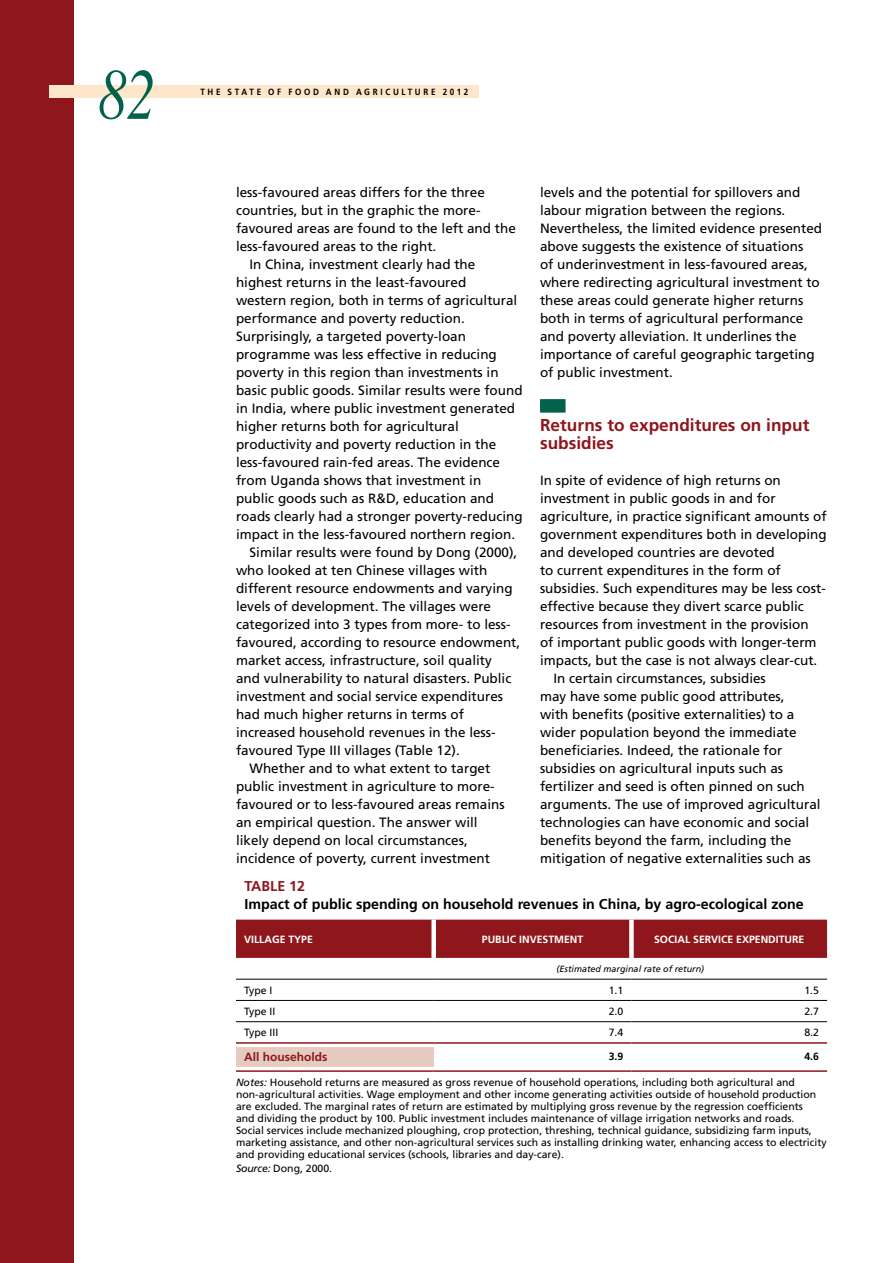
<style>
.page{position:relative;width:893px;height:1263px;background:#fff}
.page>*{position:absolute;margin:0;border:0;box-sizing:border-box;transform-origin:0 0}
.t1{font:italic 72px "Times";color:#00624b;scale:.8 1}
.t2{font:700 17.25px/18px "Frutiger LT Std";color:#8f161b}
.t3{font:700 14.25px "Frutiger LT Std";color:#000}
.t4{font:700 14.25px "Frutiger LT Std";color:#8f161b}
.t5{font:13.5px/18px "Frutiger LT Std";color:#000}
.t6{font:700 12px "Frutiger LT Std";color:#8f161b}
.t7{font:10.5px/12px "Frutiger LT Std";color:#000}
.t8{font:700 10.5px "Frutiger LT Std";color:#fff}
.t9{font:700 10.5px "Frutiger LT Std";color:#000}
.t10{font:700 9px "Frutiger LT Std";letter-spacing:.315em;color:#000;scale:.9 1}
.t11{font:italic 9px "Frutiger LT Std";color:#000}
.s1{font-style:italic}
</style>
<div class="page">
<div style="left:0;top:0;width:74px;height:1263px;background:#8f161b"></div>
<div style="left:49px;top:85px;width:429px;height:13px;background:#fde6ca"></div>
<div style="left:540px;top:399px;width:26px;height:14px;background:#00624b"></div>
<div style="left:236px;top:920px;width:591px;height:38px;background:#8f161b"></div>
<div style="left:236px;top:1047px;width:198px;height:19px;background:#e6ccc0"></div>
<hr style="left:236px;top:979px;width:198px;height:1px;background:#000">
<hr style="left:434px;top:979px;width:197px;height:1px;background:#000">
<hr style="left:631px;top:979px;width:196px;height:1px;background:#000">
<hr style="left:236px;top:1000px;width:198px;height:1px;background:#000">
<hr style="left:434px;top:1000px;width:197px;height:1px;background:#000">
<hr style="left:631px;top:1000px;width:196px;height:1px;background:#000">
<hr style="left:236px;top:1021px;width:198px;height:1px;background:#000">
<hr style="left:434px;top:1021px;width:197px;height:1px;background:#000">
<hr style="left:631px;top:1021px;width:196px;height:1px;background:#000">
<div style="left:431px;top:920px;width:5px;height:38px;background:#fff"></div>
<div style="left:629px;top:920px;width:5px;height:38px;background:#fff"></div>
<hr style="left:236px;top:1042px;width:198px;height:2px;background:#8f161b">
<hr style="left:434px;top:1042px;width:197px;height:2px;background:#8f161b">
<hr style="left:631px;top:1042px;width:196px;height:2px;background:#8f161b">
<hr style="left:236px;top:1070px;width:198px;height:2px;background:#8f161b">
<hr style="left:434px;top:1070px;width:197px;height:2px;background:#8f161b">
<hr style="left:631px;top:1070px;width:196px;height:2px;background:#8f161b">
<h1 class="t1" style="left:98px;top:32px;width:74px">82</h1>
<p class="t10" style="left:200px;top:87px;width:33px">THE STATE</p>
<p class="t10" style="left:268px;top:87px;width:5px">OF</p>
<p class="t10" style="left:288px;top:87px;width:3px">FOO</p>
<p class="t10" style="left:313px;top:87px;width:19px">D AN</p>
<p class="t10" style="left:343px;top:87px;width:18px">D AGR</p>
<p class="t10" style="left:380px;top:87px;width:9px">I CULTURE</p>
<p class="t10" style="left:443px;top:87px;width:30px">2012</p>
<p class="t5" style="left:236px;top:183px;width:250px">less-favoured areas differs for the three</p>
<p class="t5" style="left:236px;top:201px;width:246px">countries, but in the graphic the more-</p>
<p class="t5" style="left:236px;top:219px;width:281px">favoured areas are found to the left and the</p>
<p class="t5" style="left:236px;top:237px;width:202px">less-favoured areas to the right.</p>
<p class="t5" style="left:249px;top:255px;width:227px">In China, investment clearly had the</p>
<p class="t5" style="left:236px;top:273px;width:232px">highest returns in the least-favoured</p>
<p class="t5" style="left:236px;top:291px;width:283px">western region, both in terms of agricultural</p>
<p class="t5" style="left:236px;top:309px;width:230px">performance and poverty reduction.</p>
<p class="t5" style="left:236px;top:327px;width:232px">Surprisingly, a targeted poverty-loan</p>
<p class="t5" style="left:236px;top:345px;width:262px">programme was less effective in reducing</p>
<p class="t5" style="left:236px;top:363px;width:264px">poverty in this region than investments in</p>
<p class="t5" style="left:236px;top:381px;width:288px">basic public goods. Similar results were found</p>
<p class="t5" style="left:236px;top:399px;width:281px">in India, where public investment generated</p>
<p class="t5" style="left:236px;top:417px;width:224px">higher returns both for agricultural</p>
<p class="t5" style="left:236px;top:435px;width:262px">productivity and poverty reduction in the</p>
<p class="t5" style="left:236px;top:453px;width:266px">less-favoured rain-fed areas. The evidence</p>
<p class="t5" style="left:236px;top:471px;width:247px">from Uganda shows that investment in</p>
<p class="t5" style="left:236px;top:489px;width:260px">public goods such as R&amp;D, education and</p>
<p class="t5" style="left:236px;top:507px;width:288px">roads clearly had a stronger poverty-reducing</p>
<p class="t5" style="left:236px;top:525px;width:281px">impact in the less-favoured northern region.</p>
<p class="t5" style="left:249px;top:543px;width:269px">Similar results were found by Dong (2000),</p>
<p class="t5" style="left:236px;top:561px;width:253px">who looked at ten Chinese villages with</p>
<p class="t5" style="left:236px;top:579px;width:278px">different resource endowments and varying</p>
<p class="t5" style="left:236px;top:597px;width:257px">levels of development. The villages were</p>
<p class="t5" style="left:236px;top:615px;width:276px">categorized into 3 types from more- to less-</p>
<p class="t5" style="left:236px;top:633px;width:286px">favoured, according to resource endowment,</p>
<p class="t5" style="left:236px;top:651px;width:257px">market access, infrastructure, soil quality</p>
<p class="t5" style="left:236px;top:669px;width:277px">and vulnerability to natural disasters. Public</p>
<p class="t5" style="left:236px;top:687px;width:269px">investment and social service expenditures</p>
<p class="t5" style="left:236px;top:705px;width:230px">had much higher returns in terms of</p>
<p class="t5" style="left:236px;top:723px;width:261px">increased household revenues in the less-</p>
<p class="t5" style="left:236px;top:741px;width:225px">favoured Type III villages (Table 12).</p>
<p class="t5" style="left:249px;top:759px;width:242px">Whether and to what extent to target</p>
<p class="t5" style="left:236px;top:777px;width:260px">public investment in agriculture to more-</p>
<p class="t5" style="left:236px;top:795px;width:270px">favoured or to less-favoured areas remains</p>
<p class="t5" style="left:236px;top:813px;width:243px">an empirical question. The answer will</p>
<p class="t5" style="left:236px;top:831px;width:233px">likely depend on local circumstances,</p>
<p class="t5" style="left:236px;top:849px;width:256px">incidence of poverty, current investment</p>
<p class="t5" style="left:540px;top:183px;width:284px">levels and the potential for spillovers and labour migration between the regions.<br>N evertheless, the limited evidence presented above suggests the existence of situations<br>of underinvestment in less-favoured areas, where redirecting agricultural investment to these areas could generate higher returns both in terms of agricultural performance and poverty alleviation. It underlines the importance of careful geographic targeting of public investment.</p>
<p class="t2" style="left:540px;top:416px;width:271px">Returns to expenditures on input subsidies</p>
<p class="t5" style="left:540px;top:471px;width:242px">In spite of evidence of high returns on</p>
<p class="t5" style="left:540px;top:489px;width:237px">investment in public goods in and for</p>
<p class="t5" style="left:540px;top:507px;width:288px">agriculture, in practice significant amounts of</p>
<p class="t5" style="left:540px;top:525px;width:288px">government expenditures both in developing</p>
<p class="t5" style="left:540px;top:543px;width:236px">and developed countries are devoted</p>
<p class="t5" style="left:540px;top:561px;width:242px">to current expenditures in the form of</p>
<p class="t5" style="left:540px;top:579px;width:287px">subsidies. Such expenditures may be less cost-</p>
<p class="t5" style="left:540px;top:597px;width:265px">effective because they divert scarce public</p>
<p class="t5" style="left:540px;top:615px;width:270px">resources from investment in the provision</p>
<p class="t5" style="left:540px;top:633px;width:278px">of important public goods with longer-term</p>
<p class="t5" style="left:540px;top:651px;width:279px">impacts, but the case is not always clear-cut.</p>
<p class="t5" style="left:554px;top:669px;width:214px">In certain circumstances, subsidies</p>
<p class="t5" style="left:540px;top:687px;width:246px">may have some public good attributes,</p>
<p class="t5" style="left:540px;top:705px;width:256px">with benefits (positive externalities) to a</p>
<p class="t5" style="left:540px;top:723px;width:258px">wider population beyond the immediate</p>
<p class="t5" style="left:540px;top:741px;width:244px">beneficiaries. Indeed, the rationale for</p>
<p class="t5" style="left:540px;top:759px;width:245px">subsidies on agricultural inputs such as</p>
<p class="t5" style="left:540px;top:777px;width:266px">fertilizer and seed is often pinned on such</p>
<p class="t5" style="left:540px;top:795px;width:282px">arguments. The use of improved agricultural</p>
<p class="t5" style="left:540px;top:813px;width:271px">technologies can have economic and social</p>
<p class="t5" style="left:540px;top:831px;width:253px">benefits beyond the farm, including the</p>
<p class="t5" style="left:540px;top:849px;width:272px">mitigation of negative externalities such as</p>
<p class="t4" style="left:244px;top:878px;width:62px">Table 12</p>
<p class="t3" style="left:244px;top:896px;width:561px">Impact of public spending on household revenues in China, by agro-ecological zone</p>
<p class="t8" style="left:244px;top:933px;width:70px">Vi llage type</p>
<p class="t8" style="left:482px;top:933px;width:103px">Public investment</p>
<p class="t8" style="left:654px;top:933px;width:152px">Social service expenditure</p>
<p class="t11" style="left:557px;top:963px;width:149px">(Estimated marginal rate of return)</p>
<p class="t7" style="left:244px;top:984px;width:30px">Type I</p>
<p class="t7" style="left:609px;top:984px;width:16px">1.1</p>
<p class="t7" style="left:804px;top:984px;width:16px">1.5</p>
<p class="t7" style="left:244px;top:1005px;width:33px">Type II</p>
<p class="t7" style="left:609px;top:1005px;width:16px">2.0</p>
<p class="t7" style="left:804px;top:1005px;width:16px">2.7</p>
<p class="t7" style="left:244px;top:1026px;width:36px">Type III</p>
<p class="t7" style="left:609px;top:1026px;width:16px">7.4</p>
<p class="t7" style="left:804px;top:1026px;width:16px">8.2</p>
<p class="t6" style="left:244px;top:1050px;width:85px">All households</p>
<p class="t9" style="left:609px;top:1050px;width:16px">3.9</p>
<p class="t9" style="left:804px;top:1050px;width:16px">4.6</p>
<p class="t7" style="left:236px;top:1077px;width:592px"><span class="s1">Notes:</span> Household returns are measured as gross revenue of household operations, including both agricultural and non-agricultural activities. Wage employment and other income generating activities outside of household production are excluded. The marginal rates of return are estimated by multiplying gross revenue by the regression coefficients<br>and dividing the product by 100. Public investment includes maintenance of village irrigation networks and roads.<br>Social services include mechanized ploughing, crop protection, threshing, technical guidance, subsidizing farm inputs, marketing assistance, and other non-agricultural services such as installing drinking water, enhancing access to electricity and providing educational services (schools, libraries and day-care).</p>
<p class="t7" style="left:236px;top:1163px;width:98px"><span class="s1">Source:</span> Dong, 2000.</p>
</div>
